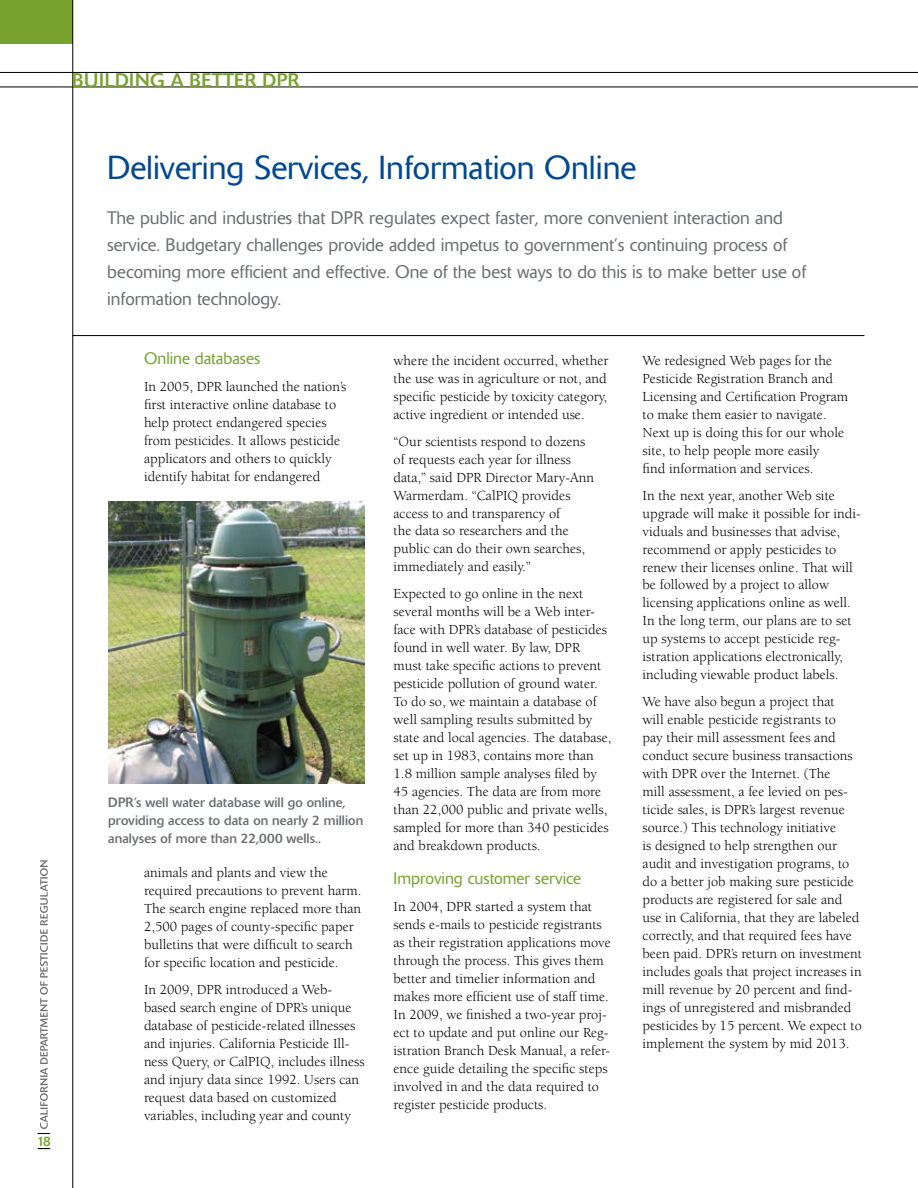
<style>
.page{position:relative;width:918px;height:1188px;background:#fff}
.page>*{position:absolute;margin:0;border:0;box-sizing:border-box;transform-origin:0 0}
.t1{font:300 33px "Delta";color:#004990}
.t2{font:19.5px "Delta";letter-spacing:.02em;color:#78a22f}
.t3{font:300 18px/27px "Delta";color:#6d6f71}
.t4{font:300 16.5px "Delta";color:#78a22f}
.t5{font:14.25px/18px "Berkeley";color:#000}
.t6{font:13.5px/18px "Delta";letter-spacing:.005em;color:#6d6f71}
.t7{font:13.5px "Delta";color:#78a22f}
</style>
<div class="page">
<img style="left:108px;top:502px;width:256px;height:282px">
<hr style="left:0;top:72px;width:918px;height:1px;background:#000">
<hr style="left:0;top:87px;width:918px;height:1px;background:#000">
<div style="left:0;top:0;width:73px;height:43px;background:#78a22f"></div>
<hr style="left:73px;top:335px;width:791px;height:1px;background:#000">
<svg style="left:37px;top:860px;width:13px;height:274px"></svg>
<svg style="left:38px;top:1148px;width:12px;height:1px"></svg>
<hr style="left:72px;top:0;width:1px;height:1188px;background:#000">
<h2 class="t2" style="left:72px;top:68px;width:229px">Bu ilding a better DPR</h2>
<p class="t7" style="left:37px;top:1133px;width:15px">18</p>
<h2 class="t1" style="left:107px;top:149px;width:531px">Delivering services, Information Online</h2>
<p class="t3" style="left:107px;top:205px;width:701px">the public and industries that DpR regulates expect faster, more convenient interaction and service. Budgetary challenges provide added impetus to government’s continuing process of becoming more efficient and effective. One of the best ways to do this is to make better use of information technology.</p>
<h3 class="t4" style="left:144px;top:349px;width:118px">Online databases</h3>
<p class="t5" style="left:144px;top:378px;width:204px">In 2005, DPR launched the nation’s first interactive online database to help protect endangered species from pesticides. It allows pesticide applicators and others to quickly identify habitat for endangered</p>
<p class="t6" style="left:108px;top:793px;width:257px">dPR’s well water database will go online, providing access to data on nearly 2 million analyses of more than 22,000 wells..</p>
<p class="t5" style="left:144px;top:864px;width:219px">animals and plants and view the required precautions to prevent harm.<br>The search engine replaced more than 2,500 pages of county-specific paper bulletins that were difficult to search for specific location and pesticide.</p>
<p class="t5" style="left:144px;top:981px;width:222px">In 2009, DPR introduced a Web&shy;based search engine of DPR’s unique database of pesticide-related illnesses and injuries. California Pesticide Ill&shy;ness Query, or CalPIQ, includes illness and injury data since 1992. Users can request data based on customized variables, including year and county</p>
<p class="t5" style="left:394px;top:351px;width:217px">where the incident occurred, whether the use was in agriculture or not, and specific pesticide by toxicity category, active ingredient or intended use.</p>
<p class="t5" style="left:394px;top:432px;width:202px">“Our scientists respond to dozens of requests each year for illness data,” said DPR Director Mary-Ann<br>Warmerdam. “CalPIQ provides access to and transparency of<br>the data so researchers and the public can do their own searches, immediately and easily.”</p>
<p class="t5" style="left:394px;top:585px;width:219px">Expected to go online in the next several months will be a Web inter&shy;face with DPR’s database of pesticides found in well water. By law, DPR must take specific actions to prevent pesticide pollution of ground water.<br>To do so, we maintain a database of well sampling results submitted by state and local agencies. The database, set up in 1983, contains more than 1.8 million sample analyses filed by 45 agencies. The data are from more than 22,000 public and private wells, sampled for more than 340 pesticides and breakdown products.</p>
<h3 class="t4" style="left:394px;top:868px;width:189px">Improving customer service</h3>
<p class="t5" style="left:394px;top:897px;width:219px">In 2004, DPR started a system that sends e-mails to pesticide registrants as their registration applications move through the process. This gives them better and timelier information and makes more efficient use of staff time.<br>In 2009, we finished a two-year proj&shy;ect to update and put online our Reg&shy;istration Branch Desk Manual, a refer&shy;ence guide detailing the specific steps involved in and the data required to register pesticide products.</p>
<p class="t5" style="left:643px;top:351px;width:207px">We redesigned Web pages for the Pesticide Registration Branch and Licensing and Certification Program to make them easier to navigate.<br>Next up is doing this for our whole site, to help people more easily<br>find information and services.</p>
<p class="t5" style="left:643px;top:486px;width:220px">In the next year, another Web site upgrade will make it possible for indi&shy;viduals and businesses that advise, recommend or apply pesticides to renew their licenses online. That will be followed by a project to allow licensing applications online as well.<br>In the long term, our plans are to set up systems to accept pesticide reg&shy;istration applications electronically, including viewable product labels.</p>
<p class="t5" style="left:643px;top:693px;width:221px">We have also begun a project that<br>will enable pesticide registrants to<br>pay their mill assessment fees and conduct secure business transactions with DPR over the Internet. (The<br>mill assessment, a fee levied on pes&shy;ticide sales, is DPR’s largest revenue source.) This technology initiative<br>is designed to help strengthen our audit and investigation programs, to do a better job making sure pesticide products are registered for sale and use in California, that they are labeled correctly, and that required fees have been paid. DPR’s return on investment includes goals that project increases in mill revenue by 20 percent and find&shy;ings of unregistered and misbranded pesticides by 15 percent. We expect to implement the system by mid 2013.</p>
</div>
